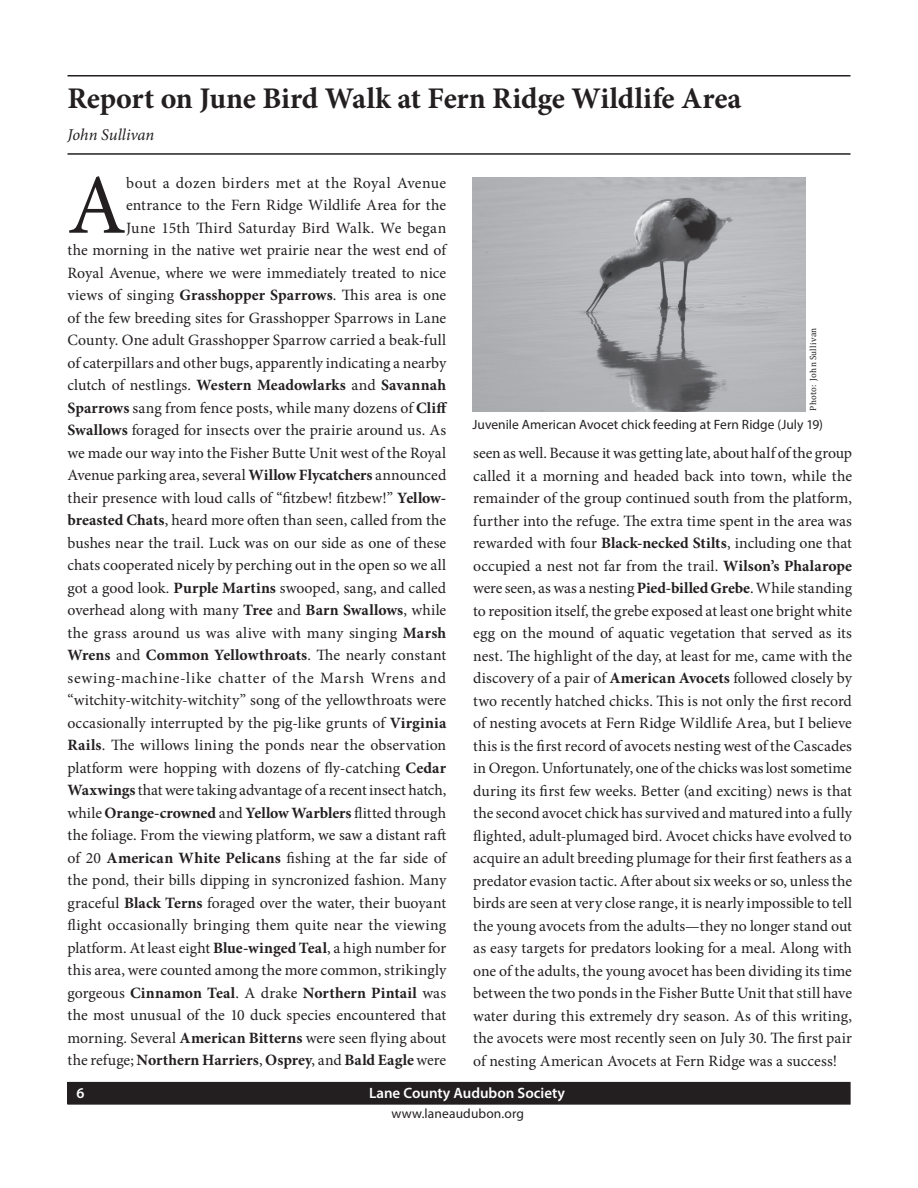
<style>
.page{position:relative;width:918px;height:1188px;background:#fff}
.page>*{position:absolute;margin:0;border:0;box-sizing:border-box;transform-origin:0 0}
.t1{font:85.05px "Minion Pro";color:#231f20}
.t2{font:700 30px "Minion Pro";letter-spacing:-.01em;color:#231f20}
.t3{font:italic 16.5px "Minion Pro";color:#231f20}
.t4{font:15.75px/22.5px "Minion Pro";letter-spacing:.005em;color:#231f20;text-align:right}
.t5{font:600 15px "Myriad Pro";color:#fff}
.t6{font:13.5px "Myriad Pro";letter-spacing:.005em;color:#231f20}
.t7{font:9px "Cambria";letter-spacing:.03em;color:#231f20}
.s1{font-weight:700}
</style>
<div class="page">
<hr style="left:68px;top:75px;width:782px;height:1px;background:#231f20">
<div style="left:68px;top:1082px;width:782px;height:22px;background:#231f20"></div>
<div style="left:68px;top:1082px;width:782px;height:23px;border:1px solid #231f20"></div>
<hr style="left:68px;top:153px;width:782px;height:2px;background:#231f20">
<img style="left:472px;top:178px;width:333px;height:234px">
<h2 class="t2" style="left:68px;top:77px;width:676px">Report on June Bird Walk at Fern Ridge Wildlife Area</h2>
<p class="t3" style="left:68px;top:123px;width:88px">John Sullivan</p>
<h1 class="t1" style="left:68px;top:149px;width:60px">A</h1>
<p class="t4" style="left:68px;top:172px;width:381px">bout a dozen birders met at the Royal Avenue<br>entrance to the Fern Ridge Wildlife Area for the<br>June 15th Third Saturday Bird Walk. We began<br>the morning in the native wet prairie near the west end of Royal Avenue, where we were immediately treated to nice views of singing <span class="s1">Grasshopper Sparrows</span>. This area is one of the few breeding sites for Grasshopper Sparrows in Lane County. One adult Grasshopper Sparrow carried a beak-full of caterpillars and other bugs, apparently indicating a nearby clutch of nestlings. <span class="s1">Western Meadowlarks</span> and <span class="s1">Savannah Sparrows</span> sang from fence posts, while many dozens of <span class="s1">Cliff Swallows</span> foraged for insects over the prairie around us. As we made our way into the Fisher Butte Unit west of the Royal Avenue parking area, several <span class="s1">Willow Flycatchers</span> announced their presence with loud calls of “fitzbew! fitzbew!” <span class="s1">Yellow&shy;breasted Chats</span>, heard more often than seen, called from the bushes near the trail. Luck was on our side as one of these chats cooperated nicely by perching out in the open so we all got a good look. <span class="s1">Purple Martins</span> swooped, sang, and called overhead along with many <span class="s1">Tree</span> and <span class="s1">Barn Swallows</span>, while the grass around us was alive with many singing <span class="s1">Marsh Wrens</span> and <span class="s1">Common Yellowthroats</span>. The nearly constant sewing-machine-like chatter of the Marsh Wrens and “witchity-witchity-witchity” song of the yellowthroats were occasionally interrupted by the pig-like grunts of <span class="s1">Virginia Rails</span>. The willows lining the ponds near the observation platform were hopping with dozens of fly-catching <span class="s1">Cedar Waxwings</span> that were taking advantage of a recent insect hatch, while <span class="s1">Orange-crowned</span> and <span class="s1">Yellow Warblers</span> flitted through the foliage. From the viewing platform, we saw a distant raft of 20 <span class="s1">American White Pelicans</span> fishing at the far side of the pond, their bills dipping in syncronized fashion. Many graceful <span class="s1">Black Terns</span> foraged over the water, their buoyant flight occasionally bringing them quite near the viewing platform. At least eight <span class="s1">Blue-winged Teal</span>, a high number for this area, were counted among the more common, strikingly gorgeous <span class="s1">Cinnamon Teal</span>. A drake <span class="s1">Northern Pintail</span> was the most unusual of the 10 duck species encountered that morning. Several <span class="s1">American Bitterns</span> were seen flying about the refuge; <span class="s1">Northern Harriers</span>, <span class="s1">Osprey</span>, and <span class="s1">Bald Eagle</span> were</p>
<p class="t7" style="left:808px;top:411px;width:84px;rotate:-90deg">Photo: John Sullivan</p>
<p class="t6" style="left:472px;top:417px;width:352px">Juvenile American Avocet chick feeding at Fern Ridge (July 19)</p>
<p class="t4" style="left:473px;top:442px;width:380px;text-align:justify">seen as well. Because it was getting late, about half of the group called it a morning and headed back into town, while the remainder of the group continued south from the platform, further into the refuge. The extra time spent in the area was rewarded with four <span class="s1">Black-necked Stilts</span>, including one that occupied a nest not far from the trail. <span class="s1">Wilson’s Phalarope </span>were seen, as was a nesting <span class="s1">Pied-billed Grebe</span>. While standing to reposition itself, the grebe exposed at least one bright white egg on the mound of aquatic vegetation that served as its nest. The highlight of the day, at least for me, came with the discovery of a pair of <span class="s1">American Avocets</span> followed closely by two recently hatched chicks. This is not only the first record of nesting avocets at Fern Ridge Wildlife Area, but I believe this is the first record of avocets nesting west of the Cascades in Oregon. Unfortunately, one of the chicks was lost sometime during its first few weeks. Better (and exciting) news is that the second avocet chick has survived and matured into a fully flighted, adult-plumaged bird. Avocet chicks have evolved to acquire an adult breeding plumage for their first feathers as a predator evasion tactic. After about six weeks or so, unless the birds are seen at very close range, it is nearly impossible to tell the young avocets from the adults—they no longer stand out as easy targets for predators looking for a meal. Along with one of the adults, the young avocet has been dividing its time between the two ponds in the Fisher Butte Unit that still have water during this extremely dry season. As of this writing, the avocets were most recently seen on July 30. The first pair of nesting American Avocets at Fern Ridge was a success!</p>
<p class="t5" style="left:76px;top:1083px;width:10px">6</p>
<p class="t5" style="left:369px;top:1083px;width:198px">Lane County Audubon Society</p>
<p class="t6" style="left:392px;top:1105px;width:134px">www.laneaudubon.org</p>
</div>
